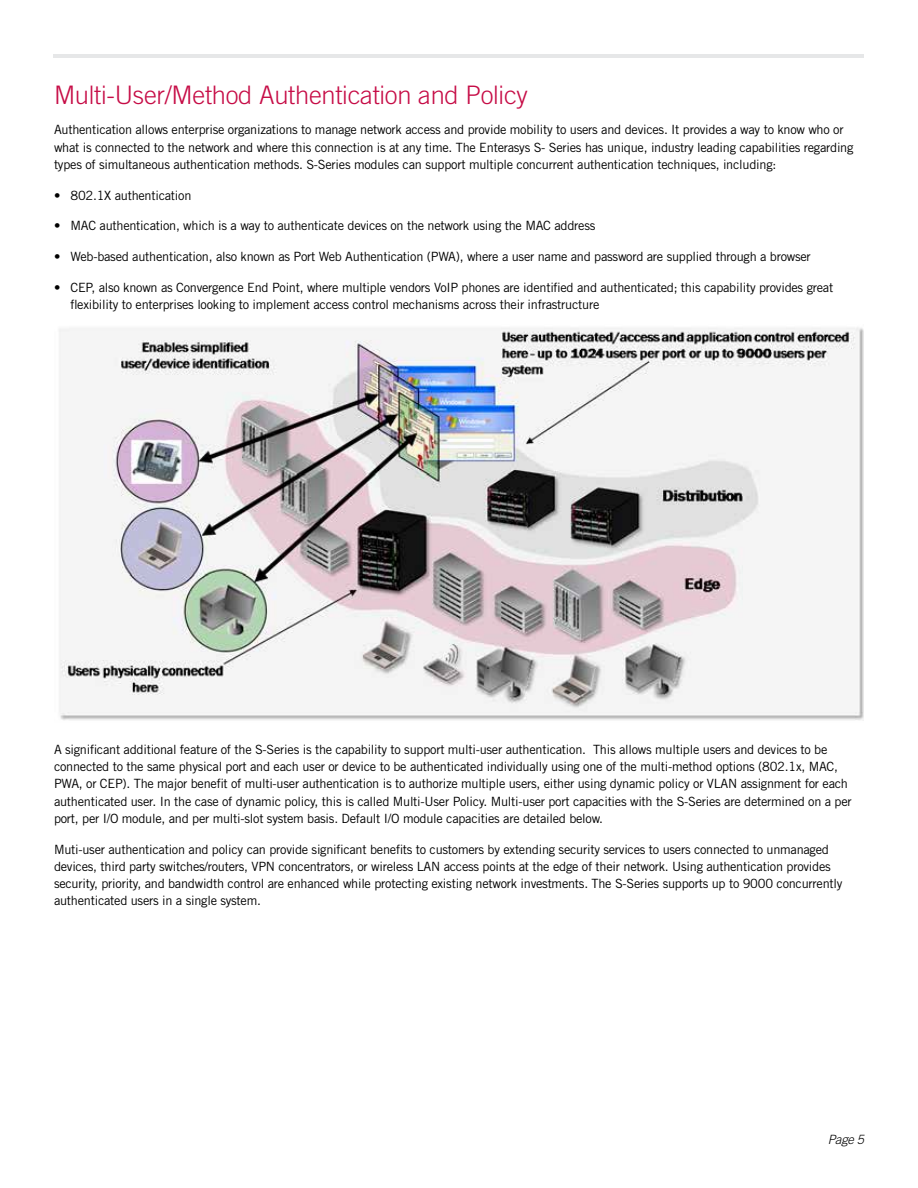
<style>
.page{position:relative;width:918px;height:1188px;background:#fff}
.page>*{position:absolute;margin:0;border:0;box-sizing:border-box;transform-origin:0 0}
.t1{font:300 25.5px "Trade Gothic";letter-spacing:-.01em;color:#c60c46}
.t2{font:12.75px/17.2px "Trade Gothic";letter-spacing:-.02em;color:#000}
.t3{font:italic 300 12.75px "Trade Gothic";color:#000}
</style>
<div class="page">
<hr style="left:54px;top:54px;width:810px;height:4px;background:#e6e7e8">
<img style="left:59px;top:327px;width:805px;height:394px">
<h1 class="t1" style="left:54px;top:79px;width:475px">Multi-User/Method Authentication and Policy</h1>
<p class="t2" style="left:54px;top:121px;width:801px">Authentication allows enterprise organizations to manage network access and provide mobility to users and devices. It provides a way to know who or what is connected to the network and where this connection is at any time. The Enterasys S- Series has unique, industry leading capabilities regarding types of simultaneous authentication methods. S-Series modules can support multiple concurrent authentication techniques, including:</p>
<p class="t2" style="left:54px;top:186px;width:139px">• 802.1X authentication</p>
<p class="t2" style="left:54px;top:217px;width:543px">• MAC authentication, which is a way to authenticate devices on the network using the MAC address</p>
<p class="t2" style="left:54px;top:248px;width:758px">• Web-based authentication, also known as Port Web Authentication (PWA), where a user name and password are supplied through a browser</p>
<p class="t2" style="left:70px;top:278px;width:764px;text-indent:-16px">• CEP, also known as Convergence End Point, where multiple vendors VoIP phones are identified and authenticated; this capability provides great flexibility to enterprises looking to implement access control mechanisms across their infrastructure</p>
<p class="t2" style="left:54px;top:740px;width:799px">A significant additional feature of the S-Series is the capability to support multi-user authentication. This allows multiple users and devices to be connected to the same physical port and each user or device to be authenticated individually using one of the multi-method options (802.1x, MAC, PWA, or CEP). The major benefit of multi-user authentication is to authorize multiple users, either using dynamic policy or VLAN assignment for each authenticated user. In the case of dynamic policy, this is called Multi-User Policy. Multi-user port capacities with the S-Series are determined on a per port, per I/O module, and per multi-slot system basis. Default I/O module capacities are detailed below.</p>
<p class="t2" style="left:54px;top:840px;width:790px">Muti-user authentication and policy can provide significant benefits to customers by extending security services to users connected to unmanaged devices, third party switches/routers, VPN concentrators, or wireless LAN access points at the edge of their network. Using authentication provides security, priority, and bandwidth control are enhanced while protecting existing network investments. The S-Series supports up to 9000 concurrently authenticated users in a single system.</p>
<p class="t3" style="left:828px;top:1132px;width:38px">Page 5</p>
</div>
